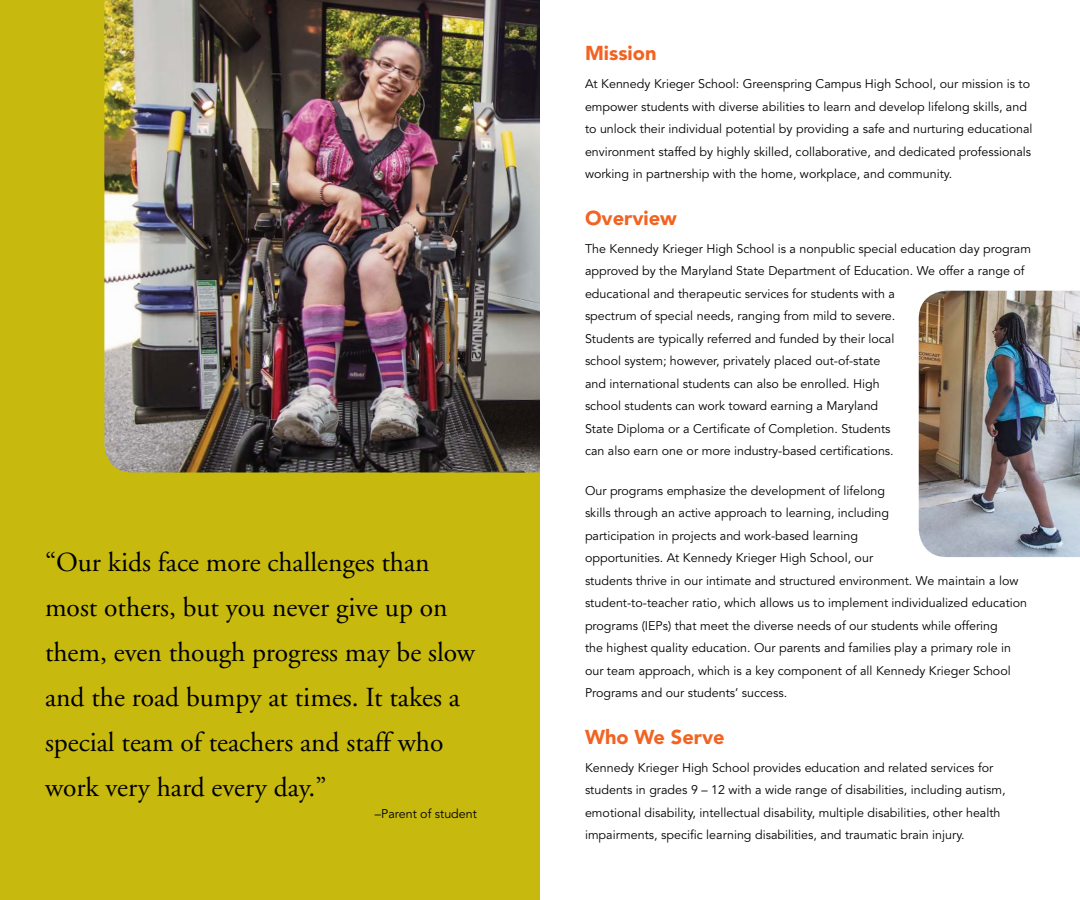
<style>
.page{position:relative;width:1080px;height:900px;background:#fff}
.page>*{position:absolute;margin:0;border:0;box-sizing:border-box;transform-origin:0 0}
.t1{font:27.5px/45px "Adobe Garamond";color:#000}
.t2{font:900 20px "Avenir";color:#f26322}
.t3{font:12.5px/22.5px "Avenir";color:#000}
</style>
<div class="page">
<div style="left:0;top:0;width:540px;height:900px;background:#c7b90d"></div>
<img style="left:104px;top:0;width:436px;height:472px">
<img style="left:919px;top:291px;width:161px;height:266px">
<h1 class="t1" style="left:45px;top:540px;width:432px">“Our kids face more challenges than most others, but you never give up on them, even though progress may be slow and the road bumpy at times. It takes a special team of teachers and staff who work very hard every day.”</h1>
<p class="t3" style="left:375px;top:803px;width:104px">–Parent of student</p>
<h2 class="t2" style="left:585px;top:41px;width:73px">Mission</h2>
<p class="t3" style="left:585px;top:73px;width:449px">At Kennedy Krieger School: Greenspring Campus High School, our mission is to empower students with diverse abilities to learn and develop lifelong skills, and to unlock their individual potential by providing a safe and nurturing educational environment staffed by highly skilled, collaborative, and dedicated professionals working in partnership with the home, workplace, and community.</p>
<h2 class="t2" style="left:585px;top:206px;width:93px">Overview</h2>
<p class="t3" style="left:585px;top:238px;width:448px">The Kennedy Krieger High School is a nonpublic special education day program approved by the Maryland State Department of Education. We offer a range of educational and therapeutic services for students with a<br>spectrum of special needs, ranging from mild to severe.<br>Students are typically referred and funded by their local<br>school system; however, privately placed out-of-state<br>and international students can also be enrolled. High<br>school students can work toward earning a Maryland<br>State Diploma or a Certificate of Completion. Students<br>can also earn one or more industry-based certifications.</p>
<p class="t3" style="left:585px;top:480px;width:444px">Our programs emphasize the development of lifelong<br>skills through an active approach to learning, including<br>participation in projects and work-based learning<br>opportunities. At Kennedy Krieger High School, our<br>students thrive in our intimate and structured environment. We maintain a low student-to-teacher ratio, which allows us to implement individualized education programs (IEPs) that meet the diverse needs of our students while offering<br>the highest quality education. Our parents and families play a primary role in our team approach, which is a key component of all Kennedy Krieger School Programs and our students’ success.</p>
<h2 class="t2" style="left:585px;top:725px;width:141px">Who We Serve</h2>
<p class="t3" style="left:585px;top:757px;width:422px">Kennedy Krieger High School provides education and related services for students in grades 9 – 12 with a wide range of disabilities, including autism, emotional disability, intellectual disability, multiple disabilities, other health impairments, specific learning disabilities, and traumatic brain injury.</p>
</div>
